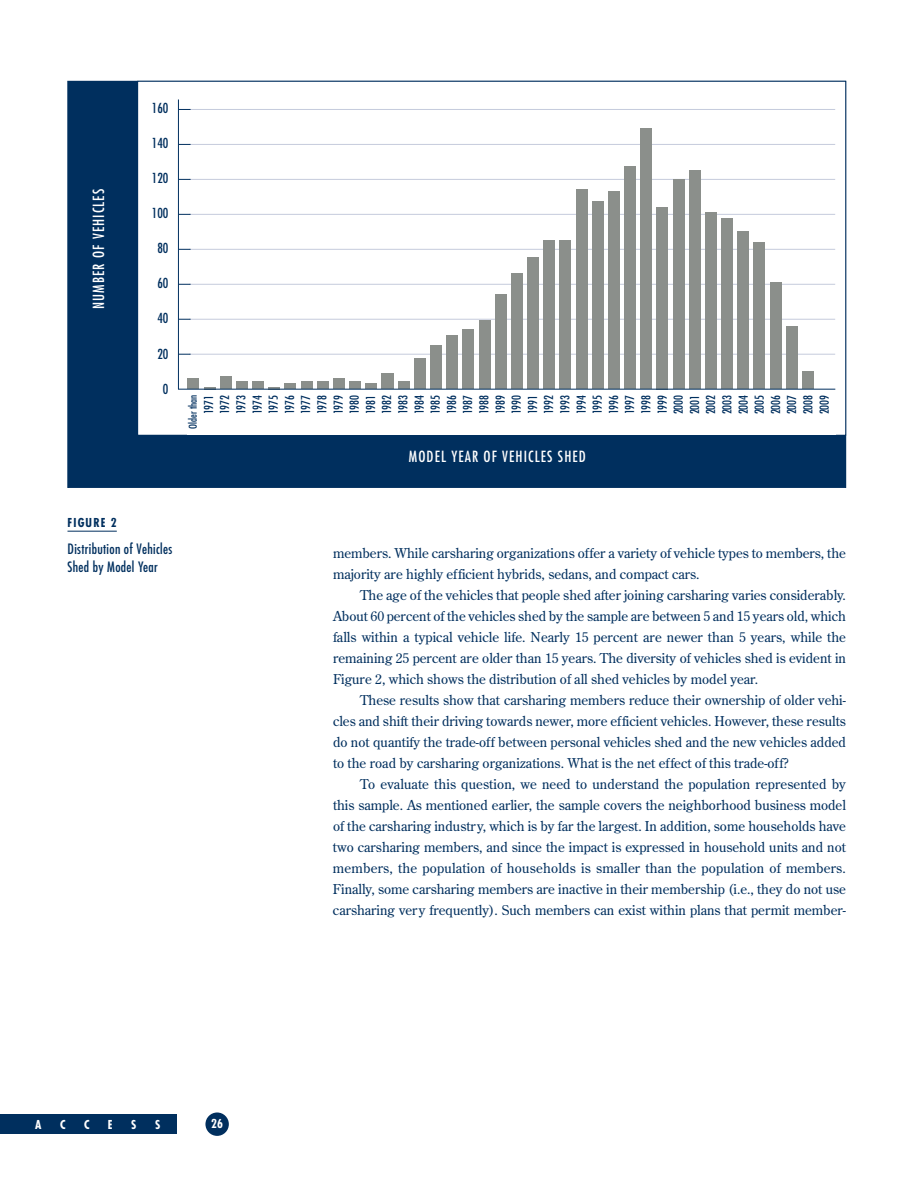
<style>
.page{position:relative;width:918px;height:1188px;background:#fff}
.page>*{position:absolute;margin:0;border:0;box-sizing:border-box;transform-origin:0 0}
.t1{font:condensed 15px "Futura";letter-spacing:.075em;color:#fff}
.t2{font:condensed 13.95px/18px "Futura";letter-spacing:.025em;color:#002f5e}
.t3{font:13.5px/21px "Century Old Style";color:#002f5e;text-align:justify}
.t4{font:condensed 13.5px "Futura";color:#002f5e}
.t5{font:condensed 12px/16.2px "Futura";color:#002f5e;text-align:justify}
.t6{font:700 condensed 12px "Futura";color:#fff}
.t7{font:700 condensed 12px "Futura";letter-spacing:.1em;color:#002f5e}
.t8{font:condensed 10.5px "Futura";color:#002f5e}
</style>
<div class="page">
<div style="left:205px;top:1113px;width:24px;height:23px;background:#002f5e;border-radius:50%"></div>
<div style="left:0;top:1114px;width:177px;height:20px;background:#002f5e"></div>
<hr style="left:68px;top:531px;width:49px;height:1px;background:#002f5e">
<div style="left:68px;top:82px;width:777px;height:405px;background:#002f5e"></div>
<div style="left:138px;top:82px;width:707px;height:353px;background:#fff"></div>
<hr style="left:189px;top:109px;width:646px;height:1px;background:#c5cbdc">
<hr style="left:189px;top:144px;width:646px;height:1px;background:#c5cbdc">
<hr style="left:189px;top:179px;width:646px;height:1px;background:#c5cbdc">
<hr style="left:189px;top:214px;width:646px;height:1px;background:#c5cbdc">
<hr style="left:189px;top:249px;width:646px;height:1px;background:#c5cbdc">
<hr style="left:189px;top:354px;width:646px;height:1px;background:#c5cbdc">
<hr style="left:189px;top:319px;width:646px;height:1px;background:#c5cbdc">
<hr style="left:189px;top:284px;width:646px;height:1px;background:#c5cbdc">
<svg style="left:179px;top:109px;width:12px;height:1px"></svg>
<svg style="left:179px;top:144px;width:12px;height:1px"></svg>
<svg style="left:179px;top:179px;width:12px;height:1px"></svg>
<svg style="left:179px;top:214px;width:12px;height:1px"></svg>
<svg style="left:179px;top:249px;width:12px;height:1px"></svg>
<svg style="left:179px;top:354px;width:12px;height:1px"></svg>
<svg style="left:179px;top:319px;width:12px;height:1px"></svg>
<svg style="left:179px;top:284px;width:12px;height:1px"></svg>
<hr style="left:178px;top:99px;width:1px;height:290px;background:#002f5e">
<div style="left:187px;top:379px;width:12px;height:10px;background:#8b8f8b"></div>
<svg style="left:204px;top:387px;width:12px;height:2px"></svg>
<div style="left:220px;top:377px;width:12px;height:12px;background:#8b8f8b"></div>
<div style="left:236px;top:382px;width:12px;height:7px;background:#8b8f8b"></div>
<div style="left:252px;top:382px;width:12px;height:7px;background:#8b8f8b"></div>
<svg style="left:268px;top:387px;width:12px;height:2px"></svg>
<div style="left:284px;top:384px;width:12px;height:5px;background:#8b8f8b"></div>
<div style="left:301px;top:382px;width:12px;height:7px;background:#8b8f8b"></div>
<div style="left:317px;top:382px;width:12px;height:7px;background:#8b8f8b"></div>
<div style="left:333px;top:379px;width:12px;height:10px;background:#8b8f8b"></div>
<div style="left:349px;top:382px;width:12px;height:7px;background:#8b8f8b"></div>
<div style="left:365px;top:384px;width:12px;height:5px;background:#8b8f8b"></div>
<div style="left:381px;top:373px;width:12px;height:16px;background:#8b8f8b"></div>
<div style="left:398px;top:382px;width:12px;height:7px;background:#8b8f8b"></div>
<div style="left:414px;top:359px;width:12px;height:30px;background:#8b8f8b"></div>
<div style="left:430px;top:346px;width:12px;height:43px;background:#8b8f8b"></div>
<div style="left:446px;top:335px;width:12px;height:54px;background:#8b8f8b"></div>
<div style="left:462px;top:330px;width:12px;height:59px;background:#8b8f8b"></div>
<div style="left:479px;top:321px;width:12px;height:68px;background:#8b8f8b"></div>
<div style="left:495px;top:295px;width:12px;height:94px;background:#8b8f8b"></div>
<div style="left:511px;top:274px;width:12px;height:115px;background:#8b8f8b"></div>
<div style="left:527px;top:258px;width:12px;height:131px;background:#8b8f8b"></div>
<div style="left:543px;top:240px;width:12px;height:149px;background:#8b8f8b"></div>
<div style="left:559px;top:240px;width:12px;height:149px;background:#8b8f8b"></div>
<div style="left:576px;top:190px;width:12px;height:199px;background:#8b8f8b"></div>
<div style="left:592px;top:202px;width:12px;height:187px;background:#8b8f8b"></div>
<div style="left:608px;top:191px;width:12px;height:198px;background:#8b8f8b"></div>
<div style="left:624px;top:167px;width:12px;height:222px;background:#8b8f8b"></div>
<div style="left:640px;top:128px;width:12px;height:261px;background:#8b8f8b"></div>
<div style="left:656px;top:207px;width:12px;height:182px;background:#8b8f8b"></div>
<div style="left:673px;top:179px;width:12px;height:210px;background:#8b8f8b"></div>
<div style="left:689px;top:171px;width:12px;height:218px;background:#8b8f8b"></div>
<div style="left:705px;top:213px;width:12px;height:176px;background:#8b8f8b"></div>
<div style="left:721px;top:218px;width:12px;height:171px;background:#8b8f8b"></div>
<div style="left:737px;top:232px;width:12px;height:157px;background:#8b8f8b"></div>
<div style="left:753px;top:242px;width:12px;height:147px;background:#8b8f8b"></div>
<div style="left:770px;top:283px;width:12px;height:106px;background:#8b8f8b"></div>
<div style="left:786px;top:327px;width:12px;height:62px;background:#8b8f8b"></div>
<div style="left:802px;top:372px;width:12px;height:17px;background:#8b8f8b"></div>
<hr style="left:178px;top:389px;width:657px;height:1px;background:#002f5e">
<p class="t1" style="left:92px;top:309px;width:122px;rotate:-90deg">NUMBER OF VEHICLES</p>
<p class="t4" style="left:152px;top:102px;width:18px">160</p>
<p class="t4" style="left:152px;top:137px;width:18px">140</p>
<p class="t4" style="left:152px;top:172px;width:18px">120</p>
<p class="t4" style="left:152px;top:207px;width:18px">100</p>
<p class="t4" style="left:157px;top:242px;width:13px">80</p>
<p class="t4" style="left:157px;top:277px;width:13px">60</p>
<p class="t4" style="left:157px;top:312px;width:13px">40</p>
<p class="t4" style="left:157px;top:347px;width:13px">20</p>
<p class="t4" style="left:163px;top:382px;width:7px">0</p>
<p class="t8" style="left:188px;top:429px;width:36px;rotate:-90deg">Older than</p>
<p class="t5" style="left:201px;top:414px;width:21px;rotate:-90deg">1971<br>1972<br>1973<br>1974<br>1975<br>1976<br>1977<br>1978<br>1979<br>1980<br>1981<br>1982<br>1983<br>1984<br>1985<br>1986<br>1987<br>1988<br>1989<br>1990<br>1991<br>1992<br>1993<br>1994<br>1995<br>1996<br>1997<br>1998<br>1999<br>2000<br>2001<br>2002<br>2003<br>2004<br>2005<br>2006<br>2007<br>2008<br>2009</p>
<p class="t1" style="left:409px;top:449px;width:179px">MODEL YEAR OF VEHICLES SHED</p>
<p class="t7" style="left:68px;top:518px;width:51px">FIGURE 2</p>
<p class="t2" style="left:68px;top:541px;width:106px">Distribution of Vehicles<br>Shed by Model Year</p>
<p class="t3" style="left:333px;top:543px;width:514px">members. While carsharing organizations offer a variety of vehicle types to members, the majority are highly efficient hybrids, sedans, and compact cars.</p>
<p class="t3" style="left:333px;top:585px;width:515px;text-indent:27px">The age of the vehicles that people shed after joining carsharing varies considerably.<br>About 60 percent of the vehicles shed by the sample are between 5 and 15 years old, which falls within a typical vehicle life. Nearly 15 percent are newer than 5 years, while the remaining 25 percent are older than 15 years. The diversity of vehicles shed is evident in Figure 2, which shows the distribution of all shed vehicles by model year.</p>
<p class="t3" style="left:333px;top:690px;width:515px;text-indent:27px">These results show that carsharing members reduce their ownership of older vehi&shy;cles and shift their driving towards newer, more efficient vehicles. However, these results do not quantify the trade-off between personal vehicles shed and the new vehicles added to the road by carsharing organizations. What is the net effect of this trade-off?</p>
<p class="t3" style="left:333px;top:774px;width:515px;text-indent:27px">To evaluate this question, we need to understand the population represented by this sample. As mentioned earlier, the sample covers the neighborhood business model of the carsharing industry, which is by far the largest. In addition, some households have two carsharing members, and since the impact is expressed in household units and not members, the population of households is smaller than the population of members.<br>Finally, some carsharing members are inactive in their membership (i.e., they do not use carsharing very frequently). Such members can exist within plans that permit member-</p>
<p class="t6" style="left:35px;top:1119px;width:8px">A</p>
<p class="t6" style="left:60px;top:1119px;width:7px">C</p>
<p class="t6" style="left:84px;top:1119px;width:7px">C</p>
<p class="t6" style="left:108px;top:1119px;width:6px">E</p>
<p class="t6" style="left:131px;top:1119px;width:7px">S</p>
<p class="t6" style="left:155px;top:1119px;width:7px">S</p>
<p class="t6" style="left:211px;top:1118px;width:13px">26</p>
</div>
